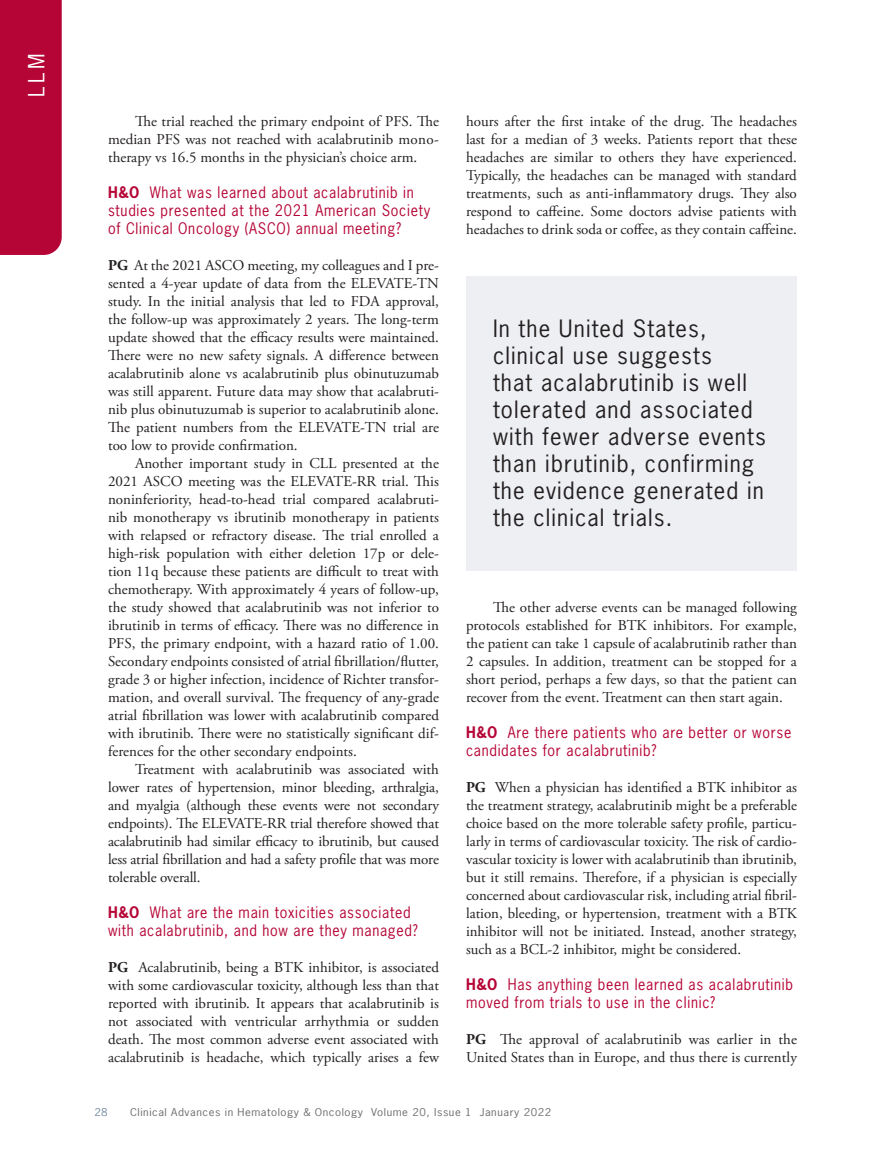
<style>
.page{position:relative;width:878px;height:1175px;background:#fff}
.page>*{position:absolute;margin:0;border:0;box-sizing:border-box;transform-origin:0 0}
.Article_Title{font:22.5px/27px "News Gothic Std";letter-spacing:.05em;color:#231f20}
.t1{font:21px "News Gothic Std";color:#fff}
.text_body_no_indent{font:15px/18px "Adobe Garamond Pro";color:#231f20;text-align:justify}
.Text_Body{font:15px/18px "Adobe Garamond Pro";color:#231f20;text-align:justify}
.Question{font:15px/18px "News Gothic Std";letter-spacing:.05em;color:#b50536;scale:.95 1}
.t2{font:10.2px "News Gothic Std";letter-spacing:.05em;color:#6c6d70;scale:1.11 1}
.t3{font:10.2px "News Gothic Std";color:#748ba5;scale:1.11 1}
.s1{font-weight:700}
</style>
<div class="page">
<div style="left:0;top:0;width:62px;height:255px;background:#b50536"></div>
<div style="left:466px;top:276px;width:330px;height:294px;background:#edeff2"></div>
<h2 class="t1" style="left:23px;top:97px;width:45px;rotate:-90deg">LLM</h2>
<p class="Text_Body" style="left:108px;top:113px;width:332px;text-indent:27px">The trial reached the primary endpoint of PFS. The median PFS was not reached with acalabrutinib mono&shy;therapy vs 16.5 months in the physician’s choice arm.</p>
<p class="Question" style="left:108px;top:183px;width:340px"><span class="s1">H&amp;O</span> What was learned about acalabrutinib in studies presented at the 2021 American Society of Clinical Oncology (ASCO) annual meeting?</p>
<p class="text_body_no_indent" style="left:108px;top:257px;width:332px"><span class="s1">PG</span> At the 2021 ASCO meeting, my colleagues and I pre&shy;sented a 4-year update of data from the ELEVATE-TN study. In the initial analysis that led to FDA approval, the follow-up was approximately 2 years. The long-term update showed that the efficacy results were maintained.<br>There were no new safety signals. A difference between acalabrutinib alone vs acalabrutinib plus obinutuzumab was still apparent. Future data may show that acalabruti&shy;nib plus obinutuzumab is superior to acalabrutinib alone.<br>The patient numbers from the ELEVATE-TN trial are too low to provide confirmation.</p>
<p class="Text_Body" style="left:108px;top:455px;width:332px;text-indent:27px">Another important study in CLL presented at the 2021 ASCO meeting was the ELEVATE-RR trial. This noninferiority, head-to-head trial compared acalabruti&shy;nib monotherapy vs ibrutinib monotherapy in patients with relapsed or refractory disease. The trial enrolled a high-risk population with either deletion 17p or dele&shy;tion 11q because these patients are difficult to treat with chemotherapy. With approximately 4 years of follow-up, the study showed that acalabrutinib was not inferior to ibrutinib in terms of efficacy. There was no difference in PFS, the primary endpoint, with a hazard ratio of 1.00.<br>Secondary endpoints consisted of atrial fibrillation/flutter, grade 3 or higher infection, incidence of Richter transfor&shy;mation, and overall survival. The frequency of any-grade atrial fibrillation was lower with acalabrutinib compared with ibrutinib. There were no statistically significant dif&shy;ferences for the other secondary endpoints.</p>
<p class="Text_Body" style="left:108px;top:761px;width:332px;text-indent:27px">Treatment with acalabrutinib was associated with lower rates of hypertension, minor bleeding, arthralgia, and myalgia (although these events were not secondary endpoints). The ELEVATE-RR trial therefore showed that acalabrutinib had similar efficacy to ibrutinib, but caused less atrial fibrillation and had a safety profile that was more tolerable overall.</p>
<p class="Question" style="left:108px;top:903px;width:327px"><span class="s1">H&amp;O</span> What are the main toxicities associated with acalabrutinib, and how are they managed?</p>
<p class="text_body_no_indent" style="left:108px;top:959px;width:332px"><span class="s1">PG</span> Acalabrutinib, being a BTK inhibitor, is associated with some cardiovascular toxicity, although less than that reported with ibrutinib. It appears that acalabrutinib is not associated with ventricular arrhythmia or sudden death. The most common adverse event associated with acalabrutinib is headache, which typically arises a few</p>
<p class="text_body_no_indent" style="left:466px;top:113px;width:332px">hours after the first intake of the drug. The headaches last for a median of 3 weeks. Patients report that these headaches are similar to others they have experienced.<br>Typically, the headaches can be managed with standard treatments, such as anti-inflammatory drugs. They also respond to caffeine. Some doctors advise patients with headaches to drink soda or coffee, as they contain caffeine.</p>
<p class="Article_Title" style="left:493px;top:315px;width:274px">In the United States, clinical use suggests<br>that acalabrutinib is well tolerated and associated with fewer adverse events than ibrutinib, confirming the evidence generated in the clinical trials.</p>
<p class="Text_Body" style="left:466px;top:599px;width:332px;text-indent:27px">The other adverse events can be managed following protocols established for BTK inhibitors. For example, the patient can take 1 capsule of acalabrutinib rather than 2 capsules. In addition, treatment can be stopped for a short period, perhaps a few days, so that the patient can recover from the event. Treatment can then start again.</p>
<p class="Question" style="left:466px;top:723px;width:344px"><span class="s1">H&amp;O</span> Are there patients who are better or worse candidates for acalabrutinib?</p>
<p class="text_body_no_indent" style="left:466px;top:779px;width:332px"><span class="s1">PG</span> When a physician has identified a BTK inhibitor as the treatment strategy, acalabrutinib might be a preferable choice based on the more tolerable safety profile, particu&shy;larly in terms of cardiovascular toxicity. The risk of cardio&shy;vascular toxicity is lower with acalabrutinib than ibrutinib, but it still remains. Therefore, if a physician is especially concerned about cardiovascular risk, including atrial fibril&shy;lation, bleeding, or hypertension, treatment with a BTK inhibitor will not be initiated. Instead, another strategy, such as a BCL-2 inhibitor, might be considered.</p>
<p class="Question" style="left:466px;top:975px;width:346px"><span class="s1">H&amp;O</span> Has anything been learned as acalabrutinib moved from trials to use in the clinic?</p>
<p class="text_body_no_indent" style="left:466px;top:1031px;width:332px"><span class="s1">PG</span> The approval of acalabrutinib was earlier in the<br>United States than in Europe, and thus there is currently</p>
<p class="t3" style="left:94px;top:1105px;width:13px">28</p>
<p class="t2" style="left:130px;top:1105px;width:381px">Clinical Advances in Hematology &amp; Oncology Volume 20, Issue 1 January 2022</p>
</div>
